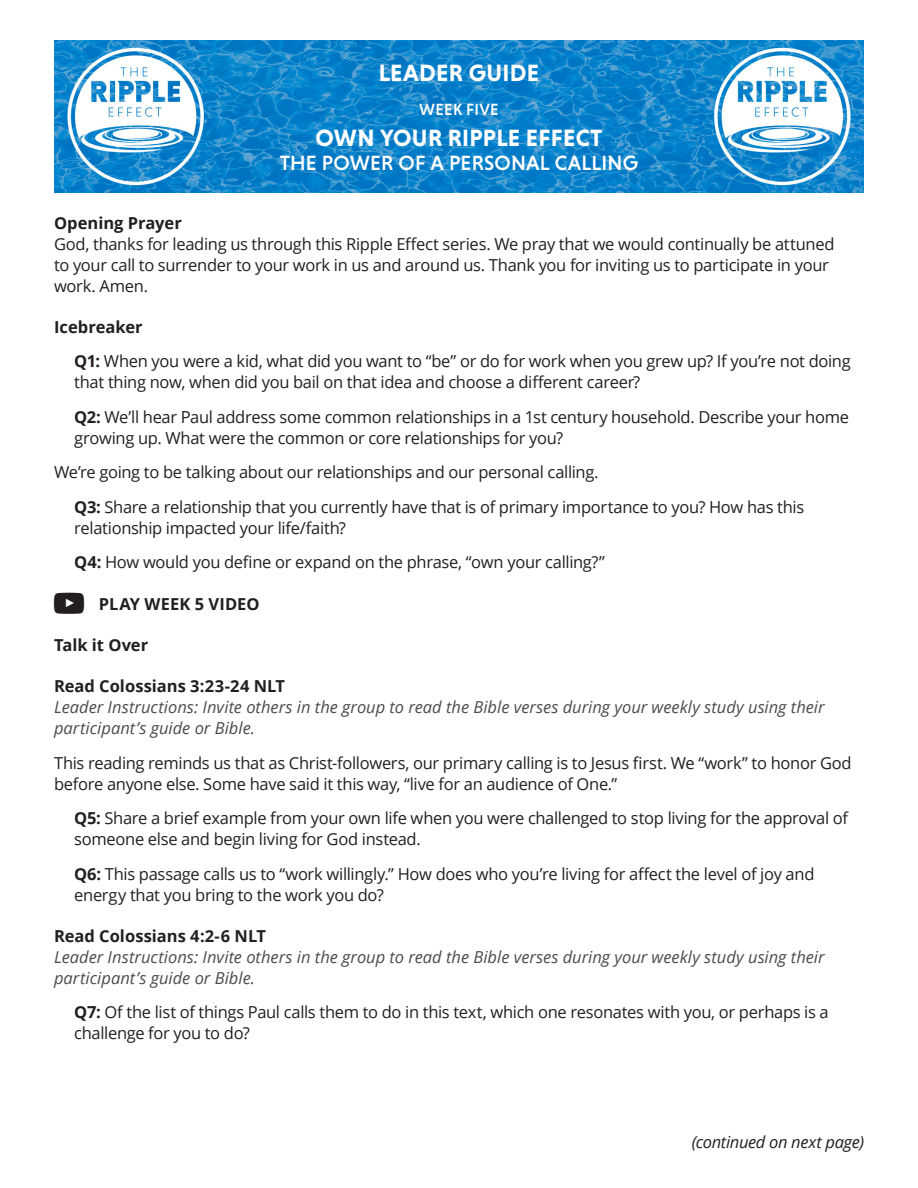
<style>
.page{position:relative;width:918px;height:1188px;background:#fff}
.page>*{position:absolute;margin:0;border:0;box-sizing:border-box;transform-origin:0 0}
.t1{font:700 24px "Niveau Grotesk";letter-spacing:.01em;color:#fff}
.t2{font:500 21px "Niveau Grotesk";letter-spacing:.01em;color:#fff}
.t3{font:16.5px/21px "Open Sans";letter-spacing:-.02em;color:#231f20}
.t4{font:italic 16.5px/21px "Open Sans";color:#4b4c4d}
.t5{font:700 16.5px "Open Sans";color:#231f20}
.t6{font:italic 16.5px "Open Sans";letter-spacing:-.02em;color:#231f20}
.t7{font:500 16.5px "Niveau Grotesk";letter-spacing:.01em;color:#fff}
.s1{font-weight:700}
</style>
<div class="page">
<img style="left:54px;top:40px;width:810px;height:152px">
<h1 class="t1" style="left:379px;top:59px;width:162px">LEADER GUIDE</h1>
<p class="t7" style="left:419px;top:100px;width:81px">WEEK FIVE</p>
<h1 class="t1" style="left:316px;top:124px;width:288px">OWN YOUR RIPPLE EFFECT</h1>
<p class="t2" style="left:280px;top:151px;width:360px">THE POWER OF A PERSONAL CALLING</p>
<p class="t5" style="left:54px;top:211px;width:129px">Opening Prayer</p>
<p class="t3" style="left:54px;top:233px;width:782px">God, thanks for leading us through this Ripple Effect series. We pray that we would continually be attuned to your call to surrender to your work in us and around us. Thank you for inviting us to participate in your work. Amen.</p>
<p class="t3" style="left:74px;top:309px;width:778px;line-height:34.5px;text-indent:-20px"><span class="s1">Icebreaker<br>Q1:</span> When you were a kid, what did you want to “be” or do for work when you grew up? If you’re not doing</p>
<p class="t3" style="left:74px;top:365px;width:776px;line-height:34.5px">that thing now, when did you bail on that idea and choose a different career?<br><span class="s1">Q2:</span> We’ll hear Paul address some common relationships in a 1st century household. Describe your home</p>
<p class="t3" style="left:74px;top:427px;width:490px">growing up. What were the common or core relationships for you?</p>
<p class="t3" style="left:54px;top:461px;width:546px">We’re going to be talking about our relationships and our personal calling.</p>
<p class="t3" style="left:74px;top:496px;width:732px"><span class="s1">Q3:</span> Share a relationship that you currently have that is of primary importance to you? How has this</p>
<p class="t3" style="left:74px;top:510px;width:532px;line-height:34.5px">relationship impacted your life/faith?<br><span class="s1">Q4:</span> How would you define or expand on the phrase, “own your calling?”</p>
<p class="t5" style="left:99px;top:592px;width:162px">PLAY WEEK 5 VIDEO</p>
<p class="t5" style="left:54px;top:633px;width:96px">Talk it Over</p>
<p class="t5" style="left:54px;top:674px;width:233px">Read Colossians 3:23-24 NLT</p>
<p class="t4" style="left:54px;top:696px;width:772px">Leader Instructions: Invite others in the group to read the Bible verses during your weekly study using their participant’s guide or Bible.</p>
<p class="t3" style="left:54px;top:752px;width:799px">This reading reminds us that as Christ-followers, our primary calling is to Jesus first. We “work” to honor God before anyone else. Some have said it this way, “live for an audience of One.”</p>
<p class="t3" style="left:74px;top:807px;width:775px"><span class="s1">Q5:</span> Share a brief example from your own life when you were challenged to stop living for the approval of someone else and begin living for God instead.</p>
<p class="t3" style="left:74px;top:863px;width:742px"><span class="s1">Q6:</span> This passage calls us to “work willingly.” How does who you’re living for affect the level of joy and energy that you bring to the work you do?</p>
<p class="t5" style="left:54px;top:924px;width:213px">Read Colossians 4:2-6 NLT</p>
<p class="t4" style="left:54px;top:946px;width:772px">Leader Instructions: Invite others in the group to read the Bible verses during your weekly study using their participant’s guide or Bible.</p>
<p class="t3" style="left:74px;top:1001px;width:756px"><span class="s1">Q7:</span> Of the list of things Paul calls them to do in this text, which one resonates with you, or perhaps is a challenge for you to do?</p>
<p class="t6" style="left:692px;top:1130px;width:174px">(continued on next page)</p>
</div>
